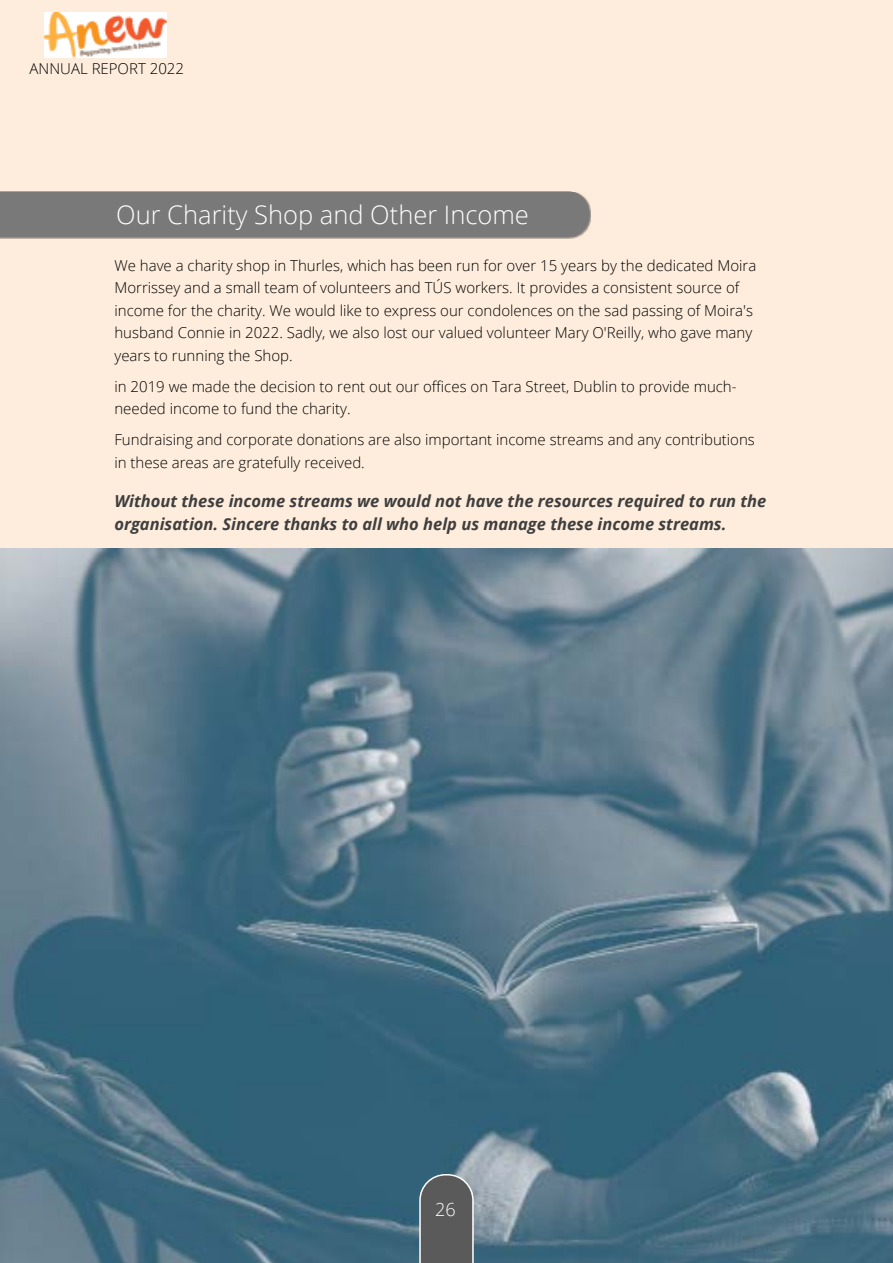
<style>
.page{position:relative;width:893px;height:1263px;background:#fff}
.page>*{position:absolute;margin:0;border:0;box-sizing:border-box;transform-origin:0 0}
.t1{font:300 25.5px "Open Sans";color:#fff}
.t2{font:300 18px "Open Sans";color:#fff}
.t3{font:italic 700 16.5px/22.5px "Open Sans";color:#3f3f3f}
.t4{font:300 15px/22.5px "Open Sans";color:#000}
</style>
<div class="page">
<div style="left:0;top:0;width:893px;height:549px;background:#feeddc"></div>
<img style="left:44px;top:13px;width:122px;height:44px">
<div style="left:0;top:192px;width:591px;height:47px;background:#000;opacity:.44"></div>
<div style="left:0;top:191px;width:589px;height:46px;background:#797979"></div>
<img style="left:0;top:549px;width:893px;height:714px">
<svg style="left:419px;top:1174px;width:55px;height:89px;background:#656768"></svg>
<p class="t4" style="left:30px;top:57px;width:156px">ANNUAL REPORT 2022</p>
<h1 class="t1" style="left:116px;top:198px;width:414px">Our Charity Shop and Other Income</h1>
<p class="t4" style="left:114px;top:254px;width:643px">We have a charity shop in Thurles, which has been run for over 15 years by the dedicated Moira Morrissey and a small team of volunteers and TÚS workers. It provides a consistent source of income for the charity. We would like to express our condolences on the sad passing of Moira's husband Connie in 2022. Sadly, we also lost our valued volunteer Mary O'Reilly, who gave many years to running the Shop.</p>
<p class="t4" style="left:114px;top:375px;width:624px">in 2019 we made the decision to rent out our offices on Tara Street, Dublin to provide much&shy;needed income to fund the charity.</p>
<p class="t4" style="left:114px;top:428px;width:642px">Fundraising and corporate donations are also important income streams and any contributions in these areas are gratefully received.</p>
<p class="t3" style="left:114px;top:490px;width:653px">Without these income streams we would not have the resources required to run the organisation. Sincere thanks to all who help us manage these income streams.</p>
<p class="t2" style="left:435px;top:1197px;width:22px">26</p>
</div>
